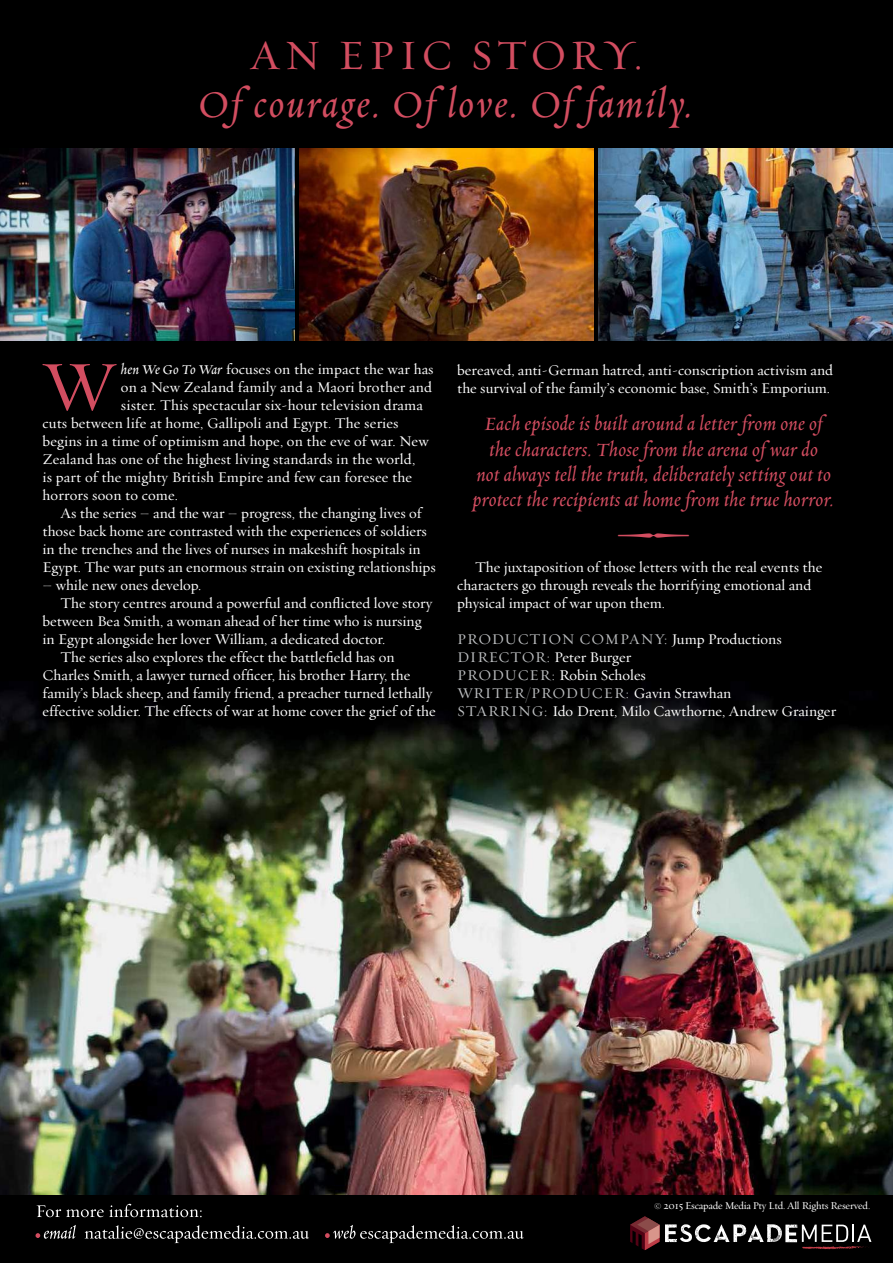
<style>
.page{position:relative;width:893px;height:1263px;background:#fff}
.page>*{position:absolute;margin:0;border:0;box-sizing:border-box;transform-origin:0 0}
.t1{font:70.5px "Requiem Text HTF Roman";color:#d24d60}
.t2{font:42px "Requiem Text HTF Italic";letter-spacing:.05em;color:#d24d60}
.t3{font:42px "Requiem Text HTF Small Caps";letter-spacing:.09em;color:#d24d60}
.t4{font:21px/25.2px "Requiem Text HTF Italic";letter-spacing:.01em;color:#d24d60;text-align:center}
.t5{font:15px/18px "Requiem Text HTF Roman";color:#fff}
.t6{font:10.5px "Requiem Text HTF Roman";letter-spacing:-.02em;color:#fff}
.s1{font-family:"Requiem Text HTF Italic"}
.s2{color:#bcbec0}
</style>
<div class="page">
<img style="left:0;top:0;width:893px;height:1195px">
<img style="left:598px;top:149px;width:295px;height:191px">
<img style="left:299px;top:149px;width:295px;height:191px">
<img style="left:0;top:149px;width:295px;height:191px">
<div style="left:0;top:1195px;width:893px;height:68px;background:#000"></div>
<svg style="left:630px;top:1216px;width:242px;height:34px"></svg>
<svg style="left:37px;top:1204px;width:165px;height:13px"></svg>
<svg style="left:325px;top:1225px;width:199px;height:18px"></svg>
<svg style="left:36px;top:1225px;width:40px;height:14px"></svg>
<svg style="left:85px;top:1225px;width:224px;height:18px"></svg>
<svg style="left:618px;top:533px;width:71px;height:5px"></svg>
<h2 class="t3" style="left:250px;top:30px;width:394px">AN EPIC STORY.</h2>
<h2 class="t2" style="left:199px;top:84px;width:496px">Of courage. Of love. Of family.</h2>
<h1 class="t1" style="left:41px;top:345px;width:75px">W</h1>
<p class="t5" style="left:121px;top:360px;width:314px"><span class="s1">hen We Go To War</span> focuses on the impact the war has</p>
<p class="t5" style="left:121px;top:378px;width:313px">on a New Zealand family and a Maori brother and</p>
<p class="t5" style="left:121px;top:396px;width:303px">sister. This spectacular six-hour television drama</p>
<p class="t5" style="left:43px;top:414px;width:358px">cuts between life at home, Gallipoli and Egypt. The series</p>
<p class="t5" style="left:43px;top:432px;width:388px">begins in a time of optimism and hope, on the eve of war. New</p>
<p class="t5" style="left:43px;top:450px;width:374px">Zealand has one of the highest living standards in the world,</p>
<p class="t5" style="left:43px;top:468px;width:371px">is part of the mighty British Empire and few can foresee the</p>
<p class="t5" style="left:43px;top:486px;width:137px">horrors soon to come.</p>
<p class="t5" style="left:61px;top:504px;width:363px">As the series – and the war – progress, the changing lives of</p>
<p class="t5" style="left:43px;top:522px;width:386px">those back home are contrasted with the experiences of soldiers</p>
<p class="t5" style="left:43px;top:540px;width:380px">in the trenches and the lives of nurses in makeshift hospitals in</p>
<p class="t5" style="left:43px;top:558px;width:395px">Egypt. The war puts an enormous strain on existing relationships</p>
<p class="t5" style="left:43px;top:576px;width:160px">– while new ones develop.</p>
<p class="t5" style="left:61px;top:594px;width:373px">The story centres around a powerful and conflicted love story</p>
<p class="t5" style="left:43px;top:612px;width:380px">between Bea Smith, a woman ahead of her time who is nursing</p>
<p class="t5" style="left:43px;top:630px;width:344px">in Egypt alongside her lover William, a dedicated doctor.</p>
<p class="t5" style="left:61px;top:648px;width:335px">The series also explores the effect the battlefield has on</p>
<p class="t5" style="left:43px;top:666px;width:369px">Charles Smith, a lawyer turned officer, his brother Harry, the</p>
<p class="t5" style="left:43px;top:684px;width:391px">family’s black sheep, and family friend, a preacher turned lethally</p>
<p class="t5" style="left:43px;top:702px;width:395px">effective soldier. The effects of war at home cover the grief of the</p>
<p class="t5" style="left:457px;top:361px;width:377px">bereaved, anti-German hatred, anti-conscription activism and the survival of the family’s economic base, Smith’s Emporium.</p>
<h3 class="t4" style="left:473px;top:413px;width:363px">Each episode is built around a letter from one of the characters. Those from the arena of war do<br>not always tell the truth, deliberately setting out to protect the recipients at home from the true horror.</h3>
<p class="t5" style="left:457px;top:559px;width:367px;text-indent:18px">The juxtaposition of those letters with the real events the characters go through reveals the horrifying emotional and physical impact of war upon them.</p>
<p class="t5" style="left:457px;top:631px;width:380px"><span class="s2">PRODUCTION COMPANY:</span> Jump Productions <span class="s2">DIRECTOR:</span> Peter Burger<br><span class="s2">PRODUCER:</span> Robin Scholes<br><span class="s2">WRITER/PRODUCER:</span> Gavin Strawhan<br><span class="s2">STARRING:</span> Ido Drent, Milo Cawthorne, Andrew Grainger</p>
<p class="t6" style="left:654px;top:1200px;width:218px">© 2015 Escapade Media Pty Ltd. All Rights Reserved.</p>
</div>
